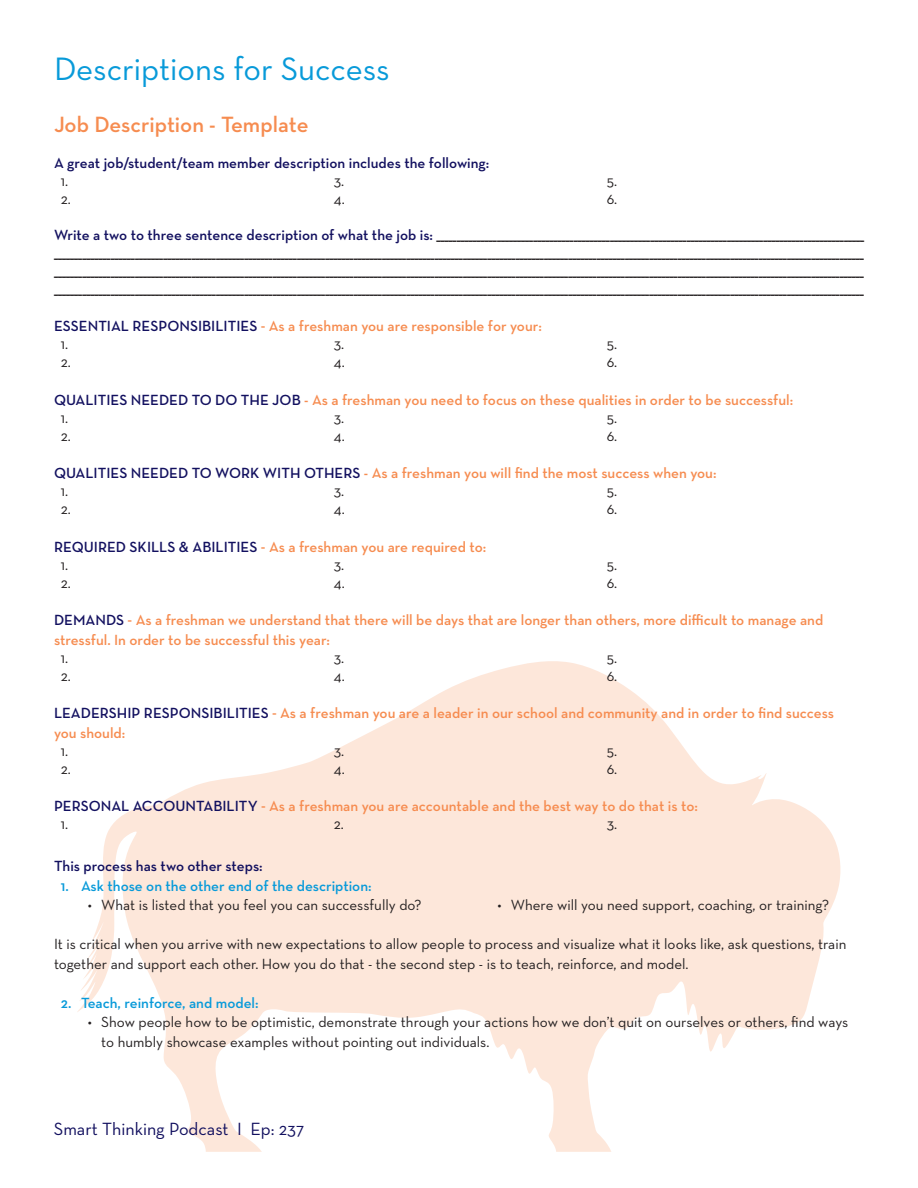
<style>
.page{position:relative;width:918px;height:1188px;background:#fff}
.page>*{position:absolute;margin:0;border:0;box-sizing:border-box;transform-origin:0 0}
.t1{font:33px "Neutraface Text";color:#089ad9}
.t2{font:600 22.5px "Neutraface Text";color:#f68c50}
.t3{font:18px "Neutraface Text";color:#12105f}
.t4{font:600 15px/18px "Neutraface Text";color:#231f20;text-align:justify}
.t5{font:600 15px/19.5px "Neutraface Text";color:#f68c50}
.t6{font:15px/19.5px "Neutraface Text";color:#231f20}
.t7{font:600 15px "Neutraface Text";color:#12105f}
.t8{font:600 15px "Neutraface Text";color:#089ad9}
.s1{color:#12105f}
</style>
<div class="page">
<svg style="left:77px;top:661px;width:764px;height:491px;fill:#fde7da"></svg>
<p class="t1" style="left:54px;top:48px;width:337px">Descriptions for Success</p>
<p class="t2" style="left:54px;top:110px;width:256px">Job Description - Template</p>
<p class="t7" style="left:54px;top:153px;width:437px">A great job/student/team member description includes the following:</p>
<p class="t6" style="left:61px;top:171px;width:9px">1.</p>
<p class="t6" style="left:61px;top:189px;width:12px">2.</p>
<p class="t6" style="left:607px;top:171px;width:12px">5.</p>
<p class="t6" style="left:607px;top:189px;width:12px">6.</p>
<p class="t4" style="left:54px;top:226px;width:812px"><span class="s1">Write a two to three sentence description of what the job is:</span> __________________________________________________________________________________________________________ ________________________________________________________________________________________________________________________________________________________________________________________________________ ________________________________________________________________________________________________________________________________________________________________________________________________________</p>
<p class="t4" style="left:54px;top:280px;width:811px">________________________________________________________________________________________________________________________________________________________________________________________________________</p>
<p class="t5" style="left:54px;top:317px;width:489px"><span class="s1">ESSENTIAL RESPONSIBILITIES</span> - As a freshman you are responsible for your:</p>
<p class="t6" style="left:61px;top:334px;width:9px">1.</p>
<p class="t6" style="left:61px;top:352px;width:12px">2.</p>
<p class="t6" style="left:334px;top:171px;width:12px">3.</p>
<p class="t6" style="left:334px;top:189px;width:13px">4.</p>
<p class="t6" style="left:607px;top:334px;width:12px">5.</p>
<p class="t6" style="left:607px;top:352px;width:12px">6.</p>
<p class="t5" style="left:54px;top:390px;width:741px"><span class="s1">QUALITIES NEEDED TO DO THE JOB</span> - As a freshman you need to focus on these qualities in order to be successful:</p>
<p class="t6" style="left:61px;top:408px;width:9px">1.</p>
<p class="t6" style="left:61px;top:426px;width:12px">2.</p>
<p class="t6" style="left:334px;top:334px;width:12px">3.</p>
<p class="t6" style="left:334px;top:352px;width:13px">4.</p>
<p class="t6" style="left:607px;top:408px;width:12px">5.</p>
<p class="t6" style="left:607px;top:426px;width:12px">6.</p>
<p class="t5" style="left:54px;top:464px;width:664px"><span class="s1">QUALITIES NEEDED TO WORK WITH OTHERS</span> - As a freshman you will find the most success when you:</p>
<p class="t6" style="left:61px;top:481px;width:9px">1.</p>
<p class="t6" style="left:61px;top:499px;width:12px">2.</p>
<p class="t6" style="left:334px;top:408px;width:12px">3.</p>
<p class="t6" style="left:334px;top:426px;width:13px">4.</p>
<p class="t6" style="left:334px;top:481px;width:12px">3.</p>
<p class="t6" style="left:334px;top:499px;width:13px">4.</p>
<p class="t6" style="left:607px;top:481px;width:12px">5.</p>
<p class="t6" style="left:607px;top:499px;width:12px">6.</p>
<p class="t5" style="left:54px;top:537px;width:434px"><span class="s1">REQUIRED SKILLS &amp; ABILITIES</span> - As a freshman you are required to:</p>
<p class="t6" style="left:61px;top:555px;width:9px">1.</p>
<p class="t6" style="left:61px;top:573px;width:12px">2.</p>
<p class="t6" style="left:607px;top:555px;width:12px">5.</p>
<p class="t6" style="left:607px;top:573px;width:12px">6.</p>
<p class="t5" style="left:54px;top:611px;width:771px"><span class="s1">DEMANDS</span> - As a freshman we understand that there will be days that are longer than others, more difficult to manage and stressful. In order to be successful this year:</p>
<p class="t6" style="left:61px;top:648px;width:9px">1.</p>
<p class="t6" style="left:61px;top:666px;width:12px">2.</p>
<p class="t6" style="left:334px;top:555px;width:12px">3.</p>
<p class="t6" style="left:334px;top:573px;width:13px">4.</p>
<p class="t6" style="left:607px;top:648px;width:12px">5.</p>
<p class="t6" style="left:607px;top:666px;width:12px">6.</p>
<p class="t5" style="left:54px;top:704px;width:782px"><span class="s1">LEADERSHIP RESPONSIBILITIES</span> - As a freshman you are a leader in our school and community and in order to find success you should:</p>
<p class="t6" style="left:61px;top:741px;width:9px">1.</p>
<p class="t6" style="left:61px;top:759px;width:12px">2.</p>
<p class="t6" style="left:334px;top:648px;width:12px">3.</p>
<p class="t6" style="left:334px;top:666px;width:13px">4.</p>
<p class="t6" style="left:607px;top:741px;width:12px">5.</p>
<p class="t6" style="left:607px;top:759px;width:12px">6.</p>
<p class="t5" style="left:54px;top:797px;width:645px"><span class="s1">PERSONAL ACCOUNTABILITY</span> - As a freshman you are accountable and the best way to do that is to:</p>
<p class="t6" style="left:61px;top:814px;width:9px">1.</p>
<p class="t6" style="left:334px;top:814px;width:12px">2.</p>
<p class="t6" style="left:607px;top:814px;width:12px">3.</p>
<p class="t7" style="left:54px;top:857px;width:210px">This process has two other steps:</p>
<p class="t8" style="left:61px;top:876px;width:312px">1. Ask those on the other end of the description:</p>
<p class="t6" style="left:88px;top:895px;width:335px">• What is listed that you feel you can successfully do?</p>
<p class="t6" style="left:497px;top:895px;width:333px">• Where will you need support, coaching, or training?</p>
<p class="t6" style="left:54px;top:934px;width:794px">It is critical when you arrive with new expectations to allow people to process and visualize what it looks like, ask questions, train together and support each other. How you do that - the second step - is to teach, reinforce, and model.</p>
<p class="t8" style="left:61px;top:993px;width:199px">2. Teach, reinforce, and model:</p>
<p class="t6" style="left:101px;top:1012px;width:749px;text-indent:-14px">• Show people how to be optimistic, demonstrate through your actions how we don’t quit on ourselves or others, find ways to humbly showcase examples without pointing out individuals.</p>
<p class="t6" style="left:334px;top:741px;width:12px">3.</p>
<p class="t6" style="left:334px;top:759px;width:13px">4.</p>
<p class="t3" style="left:54px;top:1117px;width:252px">Smart Thinking Podcast I Ep: 237</p>
</div>
